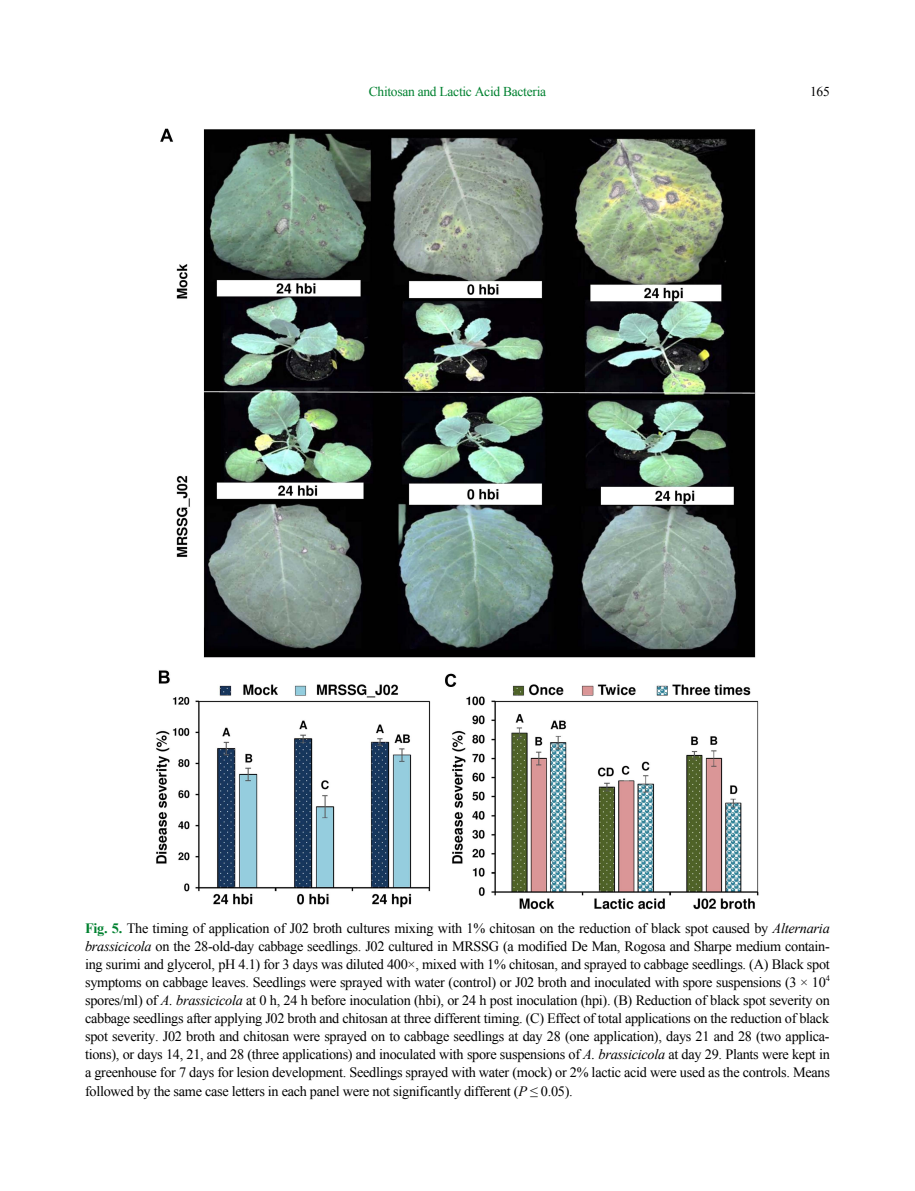
<style>
.page{position:relative;width:915px;height:1191px;background:#fff}
.page>*{position:absolute;margin:0;border:0;box-sizing:border-box;transform-origin:0 0}
.t1{font:14.25px/18px "Times New Roman";letter-spacing:-.02em;color:#000;text-align:justify}
.t2{font:13.5px "Times New Roman";letter-spacing:-.02em;color:#008130}
.t3{font:13.5px "Times New Roman";color:#000}
.s1{font-weight:700;color:#008130}
.s2{font-style:italic}
</style>
<div class="page">
<img style="left:156px;top:128px;width:603px;height:782px">
<p class="t2" style="left:368px;top:83px;width:179px">Chitosan and Lactic Acid Bacteria</p>
<p class="t3" style="left:809px;top:83px;width:21px">165</p>
<p class="t1" style="left:85px;top:919px;width:746px"><span class="s1">Fig. 5.</span> The timing of application of J02 broth cultures mixing with 1% chitosan on the reduction of black spot caused by <span class="s2">Alternaria brassicicola</span> on the 28-old-day cabbage seedlings. J02 cultured in MRSSG (a modified De Man, Rogosa and Sharpe medium contain&shy;ing surimi and glycerol, pH 4.1) for 3 days was diluted 400×, mixed with 1% chitosan, and sprayed to cabbage seedlings. (A) Black spot symptoms on cabbage leaves. Seedlings were sprayed with water (control) or J02 broth and inoculated with spore suspensions (3 × 10<sup>4 </sup>spores/ml) of <span class="s2">A. brassicicola</span> at 0 h, 24 h before inoculation (hbi), or 24 h post inoculation (hpi). (B) Reduction of black spot severity on cabbage seedlings after applying J02 broth and chitosan at three different timing. (C) Effect of total applications on the reduction of black spot severity. J02 broth and chitosan were sprayed on to cabbage seedlings at day 28 (one application), days 21 and 28 (two applica&shy;tions), or days 14, 21, and 28 (three applications) and inoculated with spore suspensions of <span class="s2">A. brassicicola</span> at day 29. Plants were kept in a greenhouse for 7 days for lesion development. Seedlings sprayed with water (mock) or 2% lactic acid were used as the controls. Means followed by the same case letters in each panel were not significantly different (<span class="s2">P</span> ≤ 0.05).</p>
</div>
